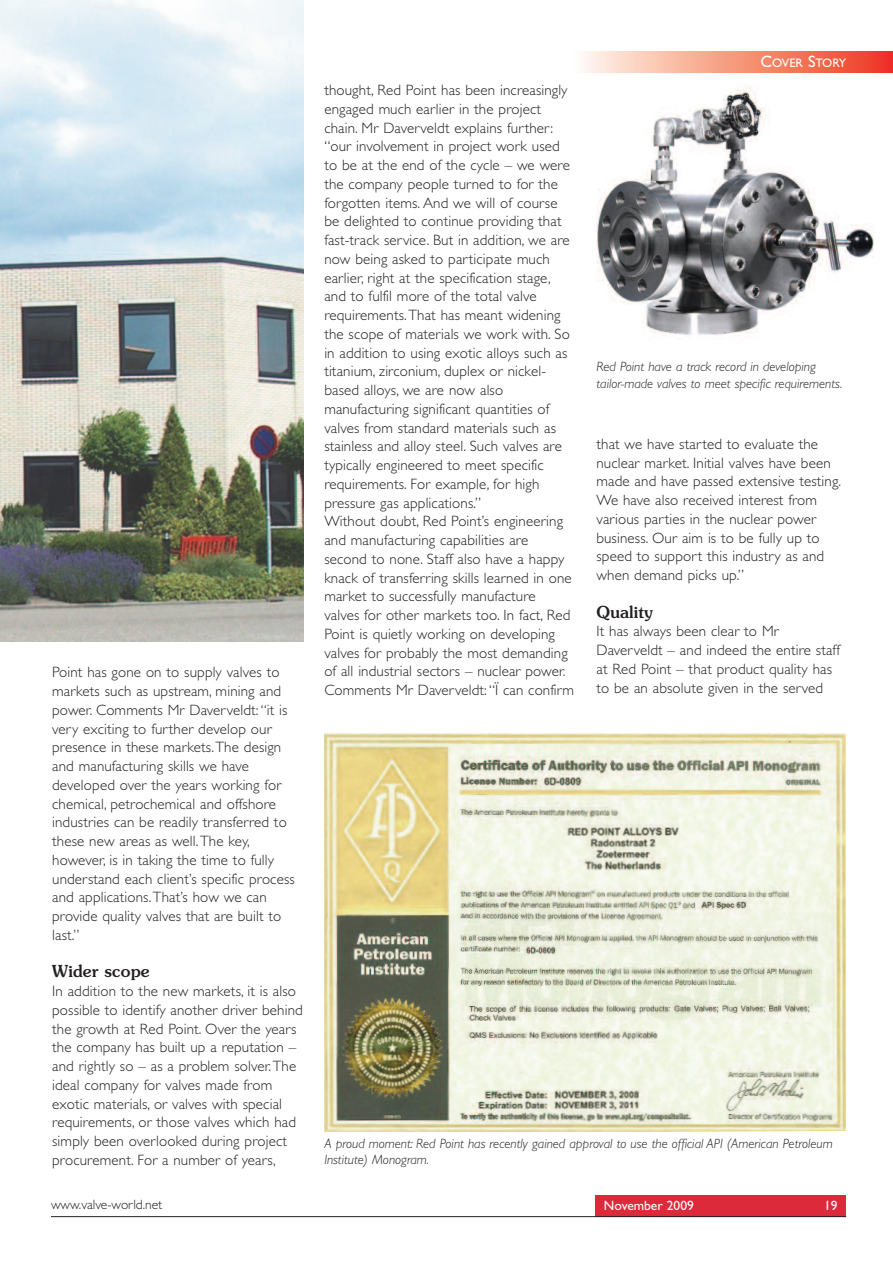
<style>
.page{position:relative;width:893px;height:1263px;background:#fff}
.page>*{position:absolute;margin:0;border:0;box-sizing:border-box;transform-origin:0 0}
.t1{font:500 16.5px "Souvenir";letter-spacing:.015em;color:#231f20}
.t2{font:300 15px/18.8px "Gill Sans";letter-spacing:.01em;color:#231f20}
.t3{font:italic 300 13.5px/16.5px "Gill Sans";color:#231f20}
.t4{font:300 13.5px "Gill Sans";color:#231f20}
.t5{font:13.5px "Gill Sans";color:#fff}
.t6{font:12.3px "Gill Sans";letter-spacing:-.02em;color:#fff}
.s1{font-size:16.5px}
</style>
<div class="page">
<img style="left:583px;top:51px;width:310px;height:22px">
<div style="left:595px;top:1195px;width:251px;height:21px;background:#dd2a3a"></div>
<hr style="left:51px;top:1216px;width:795px;height:1px;background:#231f20">
<img style="left:0;top:0;width:303px;height:642px">
<img style="left:324px;top:734px;width:521px;height:398px">
<img style="left:596px;top:86px;width:278px;height:251px">
<p class="t2" style="left:52px;top:664px;width:244px">Point has gone on to supply valves to markets such as upstream, mining and power. Comments Mr Daverveldt:“it is very exciting to further develop our presence in these markets.The design and manufacturing skills we have developed over the years working for chemical, petrochemical and offshore industries can be readily transferred to these new areas as well.The key, however, is in taking the time to fully understand each client’s specific process and applications.That’s how we can provide quality valves that are built to last.”</p>
<p class="t1" style="left:52px;top:965px;width:99px">Wider scope</p>
<p class="t2" style="left:52px;top:983px;width:252px">In addition to the new markets, it is also possible to identify another driver behind the growth at Red Point. Over the years the company has built up a reputation – and rightly so – as a problem solver.The ideal company for valves made from exotic materials, or valves with special requirements, or those valves which had simply been overlooked during project procurement. For a number of years,</p>
<p class="t2" style="left:324px;top:82px;width:251px">thought, Red Point has been increasingly engaged much earlier in the project chain. Mr Daverveldt explains further: “our involvement in project work used to be at the end of the cycle – we were the company people turned to for the forgotten items. And we will of course be delighted to continue providing that fast-track service. But in addition, we are now being asked to participate much earlier, right at the specification stage, and to fulfil more of the total valve requirements.That has meant widening the scope of materials we work with. So in addition to using exotic alloys such as titanium, zirconium, duplex or nickel&shy;based alloys, we are now also manufacturing significant quantities of valves from standard materials such as stainless and alloy steel. Such valves are typically engineered to meet specific requirements. For example, for high pressure gas applications.”<br>Without doubt, Red Point’s engineering and manufacturing capabilities are second to none. Staff also have a happy knack of transferring skills learned in one market to successfully manufacture valves for other markets too. In fact, Red Point is quietly working on developing valves for probably the most demanding of all industrial sectors – nuclear power.<br>Comments Mr Daverveldt:“Ï can confirm</p>
<p class="t6" style="left:760px;top:58px;width:87px"><span class="s1">C</span>OVER <span class="s1">S</span>TORY</p>
<p class="t3" style="left:596px;top:360px;width:248px">Red Point have a track record in developing tailor-made valves to meet specific requirements.</p>
<p class="t2" style="left:596px;top:436px;width:246px">that we have started to evaluate the nuclear market. Initial valves have been made and have passed extensive testing.<br>We have also received interest from various parties in the nuclear power business. Our aim is to be fully up to speed to support this industry as and when demand picks up.”</p>
<p class="t1" style="left:596px;top:605px;width:58px">Quality</p>
<p class="t2" style="left:596px;top:623px;width:245px">It has always been clear to Mr Daverveldt – and indeed the entire staff at Red Point – that product quality has to be an absolute given in the served</p>
<p class="t3" style="left:324px;top:1136px;width:510px">A proud moment: Red Point has recently gained approval to use the official API (American Petroleum<br>Institute) Monogram.</p>
<p class="t4" style="left:51px;top:1199px;width:113px">www.valve-world.net</p>
<p class="t5" style="left:604px;top:1200px;width:92px">November 2009</p>
<p class="t5" style="left:824px;top:1200px;width:15px">19</p>
</div>
